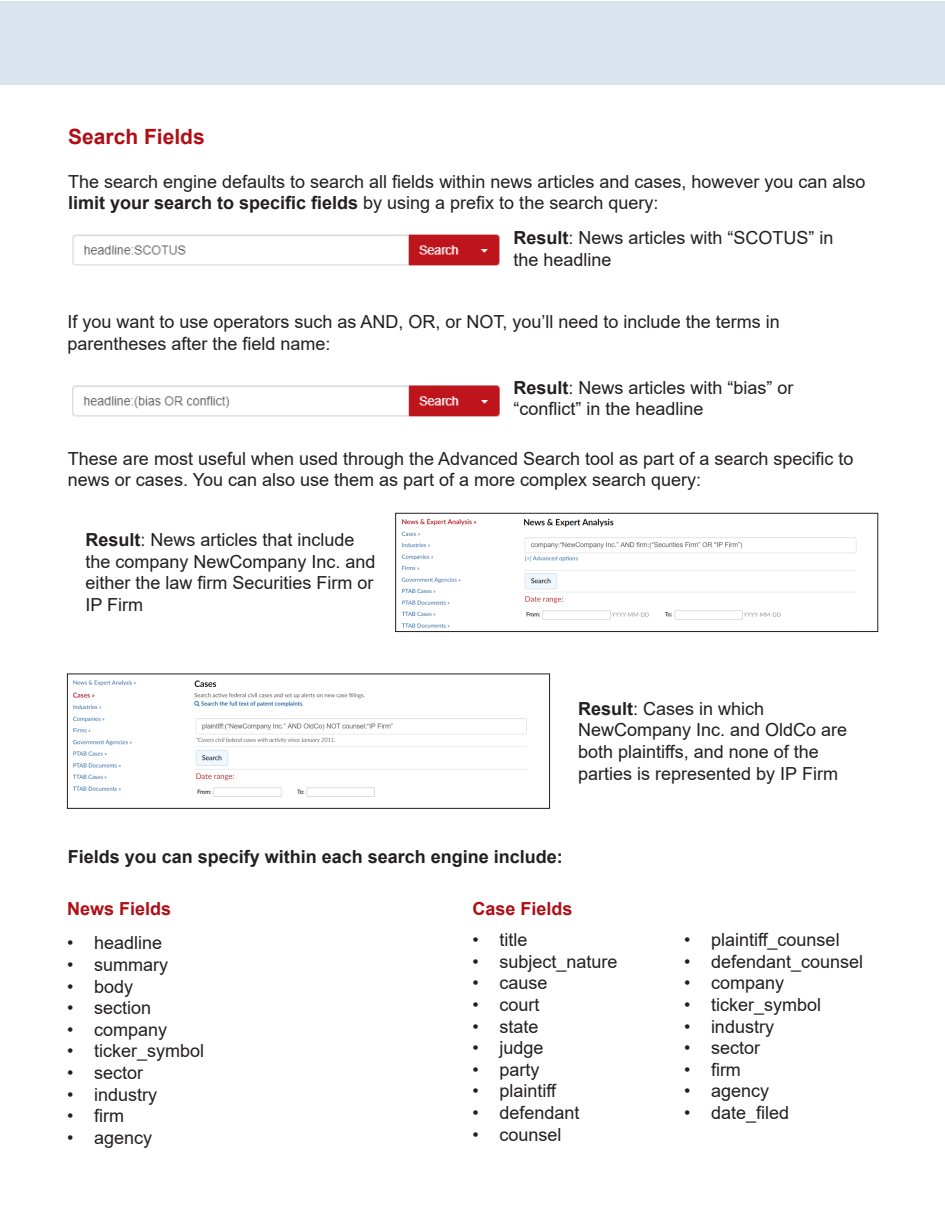
<style>
.page{position:relative;width:945px;height:1215px;background:#fff}
.page>*{position:absolute;margin:0;border:0;box-sizing:border-box;transform-origin:0 0}
.t1{font:700 21px "Arial";color:#b00d15}
.t2{font:18px/21.6px "Arial";color:#231f20}
.t3{font:700 18px "Arial";color:#231f20}
.t4{font:700 18px "Arial";color:#b00d15}
.s1{font-weight:700}
</style>
<div class="page">
<div style="left:0;top:1px;width:944px;height:84px;background:#dae4ef"></div>
<img style="left:72px;top:234px;width:428px;height:32px">
<img style="left:72px;top:385px;width:428px;height:32px">
<img style="left:73px;top:680px;width:454px;height:117px">
<div style="left:67px;top:674px;width:483px;height:135px;border:1px solid #231f20"></div>
<img style="left:401px;top:518px;width:456px;height:110px">
<div style="left:395px;top:513px;width:483px;height:119px;border:1px solid #231f20"></div>
<p class="t1" style="left:68px;top:122px;width:138px">Search Fields</p>
<p class="t2" style="left:68px;top:170px;width:799px">The search engine defaults to search all fields within news articles and cases, however you can also <span class="s1">limit your search to specific fields</span> by using a prefix to the search query:</p>
<p class="t2" style="left:513px;top:227px;width:322px"><span class="s1">Result</span>: News articles with “SCOTUS” in the headline</p>
<p class="t2" style="left:67px;top:311px;width:714px">If you want to use operators such as AND, OR, or NOT, you’ll need to include the terms in parentheses after the field name:</p>
<p class="t2" style="left:513px;top:377px;width:282px"><span class="s1">Result</span>: News articles with “bias” or “conflict” in the headline</p>
<p class="t2" style="left:68px;top:447px;width:787px">These are most useful when used through the Advanced Search tool as part of a search specific to news or cases. You can also use them as part of a more complex search query:</p>
<p class="t2" style="left:85px;top:529px;width:292px"><span class="s1">Result</span>: News articles that include the company NewCompany Inc. and either the law firm Securities Firm or<br>IP Firm</p>
<p class="t2" style="left:578px;top:698px;width:270px"><span class="s1">Result</span>: Cases in which<br>NewCompany Inc. and OldCo are both plaintiffs, and none of the parties is represented by IP Firm</p>
<p class="t3" style="left:68px;top:844px;width:497px">Fields you can specify within each search engine include:</p>
<p class="t4" style="left:67px;top:896px;width:106px">News Fields</p>
<p class="t2" style="left:67px;top:932px;width:97px">• headline</p>
<p class="t2" style="left:67px;top:954px;width:102px">• summary</p>
<p class="t2" style="left:67px;top:975px;width:68px">• body</p>
<p class="t2" style="left:67px;top:997px;width:86px">• section</p>
<p class="t2" style="left:67px;top:1019px;width:102px">• company</p>
<p class="t2" style="left:67px;top:1040px;width:139px">• ticker_symbol</p>
<p class="t2" style="left:67px;top:1062px;width:78px">• sector</p>
<p class="t2" style="left:67px;top:1083px;width:92px">• industry</p>
<p class="t2" style="left:67px;top:1105px;width:58px">• firm</p>
<p class="t2" style="left:67px;top:1127px;width:87px">• agency</p>
<p class="t4" style="left:472px;top:896px;width:102px">Case Fields</p>
<p class="t2" style="left:472px;top:929px;width:57px">• title</p>
<p class="t2" style="left:472px;top:951px;width:147px">• subject_nature</p>
<p class="t2" style="left:472px;top:972px;width:77px">• cause</p>
<p class="t2" style="left:472px;top:994px;width:69px">• court</p>
<p class="t2" style="left:472px;top:1015px;width:68px">• state</p>
<p class="t2" style="left:472px;top:1037px;width:73px">• judge</p>
<p class="t2" style="left:472px;top:1059px;width:69px">• party</p>
<p class="t2" style="left:472px;top:1080px;width:86px">• plaintiff</p>
<p class="t2" style="left:472px;top:1102px;width:109px">• defendant</p>
<p class="t2" style="left:472px;top:1123px;width:91px">• counsel</p>
<p class="t2" style="left:684px;top:929px;width:157px">• plaintiff_counsel</p>
<p class="t2" style="left:684px;top:951px;width:181px">• defendant_counsel</p>
<p class="t2" style="left:684px;top:972px;width:102px">• company</p>
<p class="t2" style="left:684px;top:994px;width:139px">• ticker_symbol</p>
<p class="t2" style="left:684px;top:1015px;width:92px">• industry</p>
<p class="t2" style="left:684px;top:1037px;width:78px">• sector</p>
<p class="t2" style="left:684px;top:1059px;width:58px">• firm</p>
<p class="t2" style="left:684px;top:1080px;width:87px">• agency</p>
<p class="t2" style="left:684px;top:1102px;width:107px">• date_filed</p>
</div>
